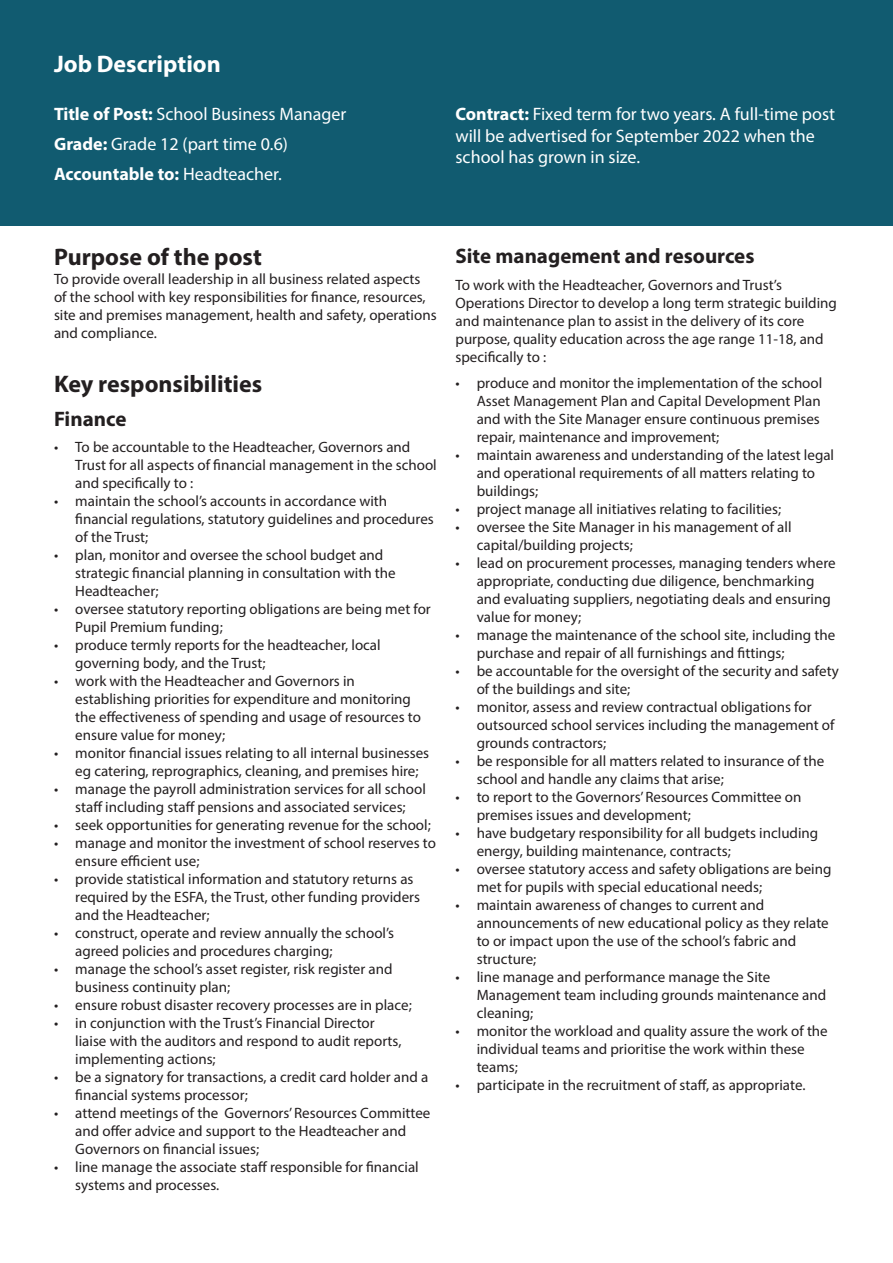
<style>
.page{position:relative;width:893px;height:1263px;background:#fff}
.page>*{position:absolute;margin:0;border:0;box-sizing:border-box;transform-origin:0 0}
.t1{font:700 24px "Myriad Pro";color:#231f20}
.t2{font:700 24px "Myriad Pro";color:#fff}
.t3{font:700 21px "Myriad Pro";color:#231f20}
.t4{font:18px/30.2px "Myriad Pro";color:#fff}
.t5{font:15px/18px "Myriad Pro";color:#231f20}
.s1{font-weight:700}
</style>
<div class="page">
<div style="left:0;top:0;width:893px;height:225px;background:#115b70"></div>
<h1 class="t2" style="left:54px;top:48px;width:168px">Job Description</h1>
<p class="t4" style="left:54px;top:99px;width:294px"><span class="s1">Title of Post:</span> School Business Manager<br><span class="s1">Grade:</span> Grade 12 (part time 0.6)<br><span class="s1">Accountable to:</span> Headteacher.</p>
<p class="t4" style="left:455px;top:103px;width:381px;line-height:21.6px"><span class="s1">Contract:</span> Fixed term for two years. A full-time post will be advertised for September 2022 when the school has grown in size.</p>
<h1 class="t1" style="left:54px;top:242px;width:209px">Purpose of the post</h1>
<p class="t5" style="left:54px;top:269px;width:384px">To provide overall leadership in all business related aspects of the school with key responsibilities for finance, resources, site and premises management, health and safety, operations and compliance.</p>
<h1 class="t1" style="left:54px;top:368px;width:210px">Key responsibilities</h1>
<h2 class="t3" style="left:54px;top:405px;width:74px">Finance</h2>
<p class="t5" style="left:75px;top:438px;width:363px;text-indent:-21px">• To be accountable to the Headteacher, Governors and<br>Trust for all aspects of financial management in the school and specifically to :</p>
<p class="t5" style="left:75px;top:492px;width:360px;text-indent:-21px">• maintain the school’s accounts in accordance with financial regulations, statutory guidelines and procedures of the Trust;</p>
<p class="t5" style="left:75px;top:546px;width:322px;text-indent:-21px">• plan, monitor and oversee the school budget and strategic financial planning in consultation with the<br>Headteacher;</p>
<p class="t5" style="left:75px;top:600px;width:357px;text-indent:-21px">• oversee statutory reporting obligations are being met for<br>Pupil Premium funding;</p>
<p class="t5" style="left:75px;top:636px;width:307px;text-indent:-21px">• produce termly reports for the headteacher, local governing body, and the Trust;</p>
<p class="t5" style="left:75px;top:672px;width:347px;text-indent:-21px">• work with the Headteacher and Governors in establishing priorities for expenditure and monitoring the effectiveness of spending and usage of resources to ensure value for money;</p>
<p class="t5" style="left:75px;top:744px;width:355px;text-indent:-21px">• monitor financial issues relating to all internal businesses eg catering, reprographics, cleaning, and premises hire;</p>
<p class="t5" style="left:54px;top:780px;width:373px;text-align:center">• manage the payroll administration services for all school staff including staff pensions and associated services;</p>
<p class="t5" style="left:54px;top:816px;width:378px">• seek opportunities for generating revenue for the school;</p>
<p class="t5" style="left:75px;top:834px;width:362px;text-indent:-21px">• manage and monitor the investment of school reserves to ensure efficient use;</p>
<p class="t5" style="left:75px;top:870px;width:346px;text-indent:-21px">• provide statistical information and statutory returns as required by the ESFA, the Trust, other funding providers and the Headteacher;</p>
<p class="t5" style="left:75px;top:924px;width:320px;text-indent:-21px">• construct, operate and review annually the school’s agreed policies and procedures charging;</p>
<p class="t5" style="left:75px;top:960px;width:319px;text-indent:-21px">• manage the school’s asset register, risk register and business continuity plan;</p>
<p class="t5" style="left:54px;top:996px;width:359px">• ensure robust disaster recovery processes are in place;</p>
<p class="t5" style="left:75px;top:1014px;width:328px;text-indent:-21px">• in conjunction with the Trust’s Financial Director liaise with the auditors and respond to audit reports, implementing actions;</p>
<p class="t5" style="left:75px;top:1068px;width:354px;text-indent:-21px">• be a signatory for transactions, a credit card holder and a financial systems processor;</p>
<p class="t5" style="left:75px;top:1104px;width:357px;text-indent:-21px">• attend meetings of the Governors’ Resources Committee and offer advice and support to the Headteacher and<br>Governors on financial issues;</p>
<p class="t5" style="left:75px;top:1158px;width:345px;text-indent:-21px">• line manage the associate staff responsible for financial systems and processes.</p>
<h2 class="t3" style="left:455px;top:242px;width:300px">Site management and resources</h2>
<p class="t5" style="left:455px;top:275px;width:383px">To work with the Headteacher, Governors and Trust’s Operations Director to develop a long term strategic building and maintenance plan to assist in the delivery of its core purpose, quality education across the age range 11-18, and specifically to :</p>
<p class="t5" style="left:477px;top:374px;width:347px;text-indent:-21px">• produce and monitor the implementation of the school Asset Management Plan and Capital Development Plan and with the Site Manager ensure continuous premises repair, maintenance and improvement;</p>
<p class="t5" style="left:477px;top:446px;width:359px;text-indent:-21px">• maintain awareness and understanding of the latest legal and operational requirements of all matters relating to buildings;</p>
<p class="t5" style="left:455px;top:500px;width:327px">• project manage all initiatives relating to facilities;</p>
<p class="t5" style="left:477px;top:518px;width:316px;text-indent:-21px">• oversee the Site Manager in his management of all capital/building projects;</p>
<p class="t5" style="left:477px;top:554px;width:360px;text-indent:-21px">• lead on procurement processes, managing tenders where appropriate, conducting due diligence, benchmarking and evaluating suppliers, negotiating deals and ensuring value for money;</p>
<p class="t5" style="left:477px;top:626px;width:360px;text-indent:-21px">• manage the maintenance of the school site, including the purchase and repair of all furnishings and fittings;</p>
<p class="t5" style="left:477px;top:662px;width:364px;text-indent:-21px">• be accountable for the oversight of the security and safety of the buildings and site;</p>
<p class="t5" style="left:477px;top:698px;width:359px;text-indent:-21px">• monitor, assess and review contractual obligations for outsourced school services including the management of grounds contractors;</p>
<p class="t5" style="left:477px;top:752px;width:349px;text-indent:-21px">• be responsible for all matters related to insurance of the school and handle any claims that arise;</p>
<p class="t5" style="left:477px;top:788px;width:326px;text-indent:-21px">• to report to the Governors’ Resources Committee on premises issues and development;</p>
<p class="t5" style="left:477px;top:824px;width:343px;text-indent:-21px">• have budgetary responsibility for all budgets including energy, building maintenance, contracts;</p>
<p class="t5" style="left:477px;top:860px;width:356px;text-indent:-21px">• oversee statutory access and safety obligations are being met for pupils with special educational needs;</p>
<p class="t5" style="left:477px;top:896px;width:354px;text-indent:-21px">• maintain awareness of changes to current and announcements of new educational policy as they relate to or impact upon the use of the school’s fabric and structure;</p>
<p class="t5" style="left:477px;top:968px;width:351px;text-indent:-21px">• line manage and performance manage the Site<br>Management team including grounds maintenance and cleaning;</p>
<p class="t5" style="left:477px;top:1022px;width:353px;text-indent:-21px">• monitor the workload and quality assure the work of the individual teams and prioritise the work within these teams;</p>
<p class="t5" style="left:455px;top:1076px;width:351px">• participate in the recruitment of staff, as appropriate.</p>
</div>
